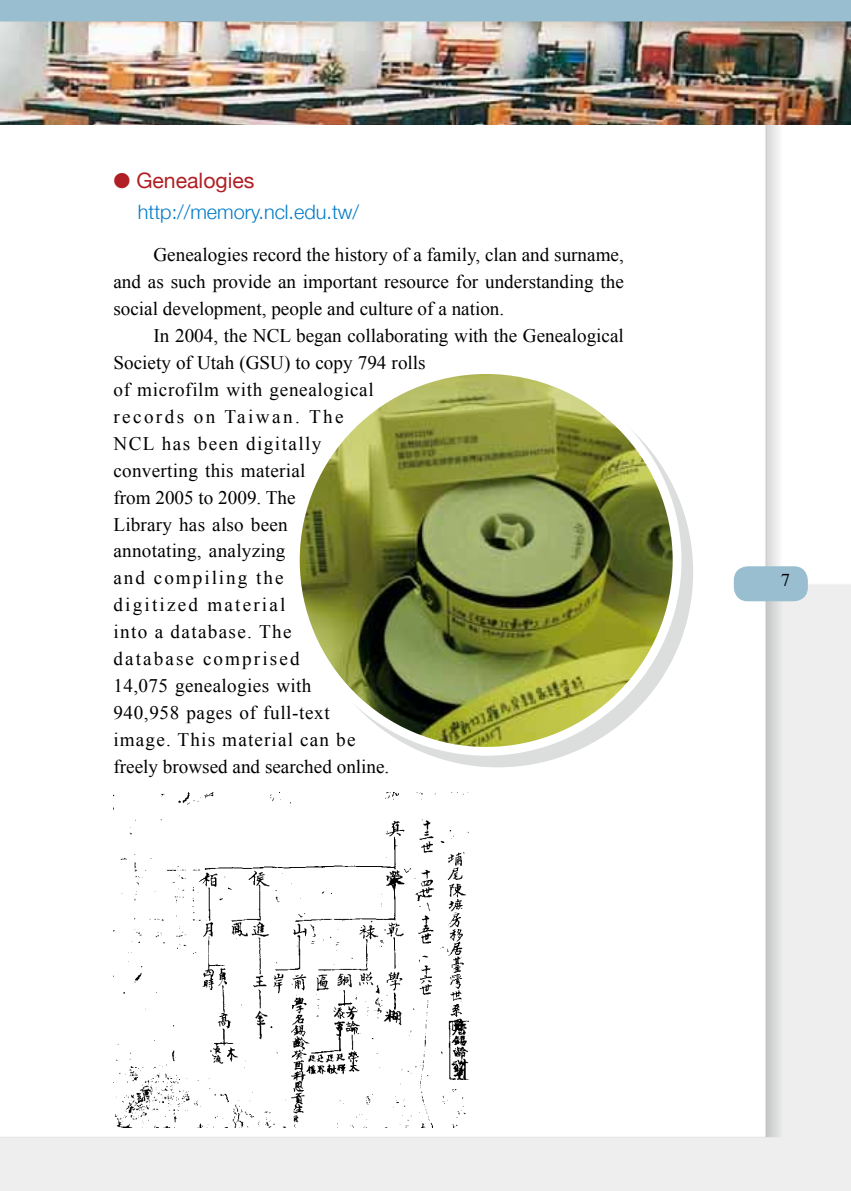
<style>
.page{position:relative;width:851px;height:1191px;background:#fff}
.page>*{position:absolute;margin:0;border:0;box-sizing:border-box;transform-origin:0 0}
.t1{font:21.2px "Helvetica Neue";color:#b01f24}
.t2{font:300 19.8px "Helvetica Neue";color:#007bc7}
.t3{font:19.2px/27px "Times New Roman";letter-spacing:.015em;color:#000;text-align:justify}
.t4{font:18px "Times";color:#000}
.s1{font-family:"AR New Hei B5";font-weight:700;font-size:17px}
</style>
<div class="page">
<img style="left:0;top:124px;width:850px;height:1067px">
<div style="left:733px;top:566px;width:74px;height:35px;background:#98bed0;border-radius:14px"></div>
<img style="left:0;top:22px;width:850px;height:102px">
<div style="left:0;top:0;width:850px;height:22px;background:#98bed0"></div>
<img style="left:113px;top:792px;width:355px;height:335px">
<svg style="left:302px;top:377px;width:391px;height:390px;fill:#dcdddd"></svg>
<img style="left:295px;top:369px;width:382px;height:382px;border-radius:191px">
<div style="left:291px;top:365px;width:390px;height:390px;border:9px solid #fff;border-radius:50%"></div>
<p class="t1" style="left:113px;top:168px;width:143px"><span class="s1">●</span> Genealogies</p>
<p class="t2" style="left:138px;top:200px;width:223px">http://memory.ncl.edu.tw/</p>
<p class="t3" style="left:113px;top:241px;width:512px;text-indent:40px">Genealogies record the history of a family, clan and surname, and as such provide an important resource for understanding the social development, people and culture of a nation.</p>
<p class="t3" style="left:113px;top:322px;width:512px;text-align:left;text-indent:40px">In 2004, the NCL began collaborating with the Genealogical<br>Society of Utah (GSU) to copy 794 rolls<br>of microfilm with genealogical<br>records on Taiwan. The<br>NCL has been digitally<br>converting this material<br>from 2005 to 2009. The<br>Library has also been<br>annotating, analyzing<br>and compiling the<br>digitized material<br>into a database. The<br>database comprised<br>14,075 genealogies with<br>940,958 pages of full-text<br>image. This material can be<br>freely browsed and searched online.</p>
<p class="t4" style="left:781px;top:563px;width:10px">7</p>
</div>
